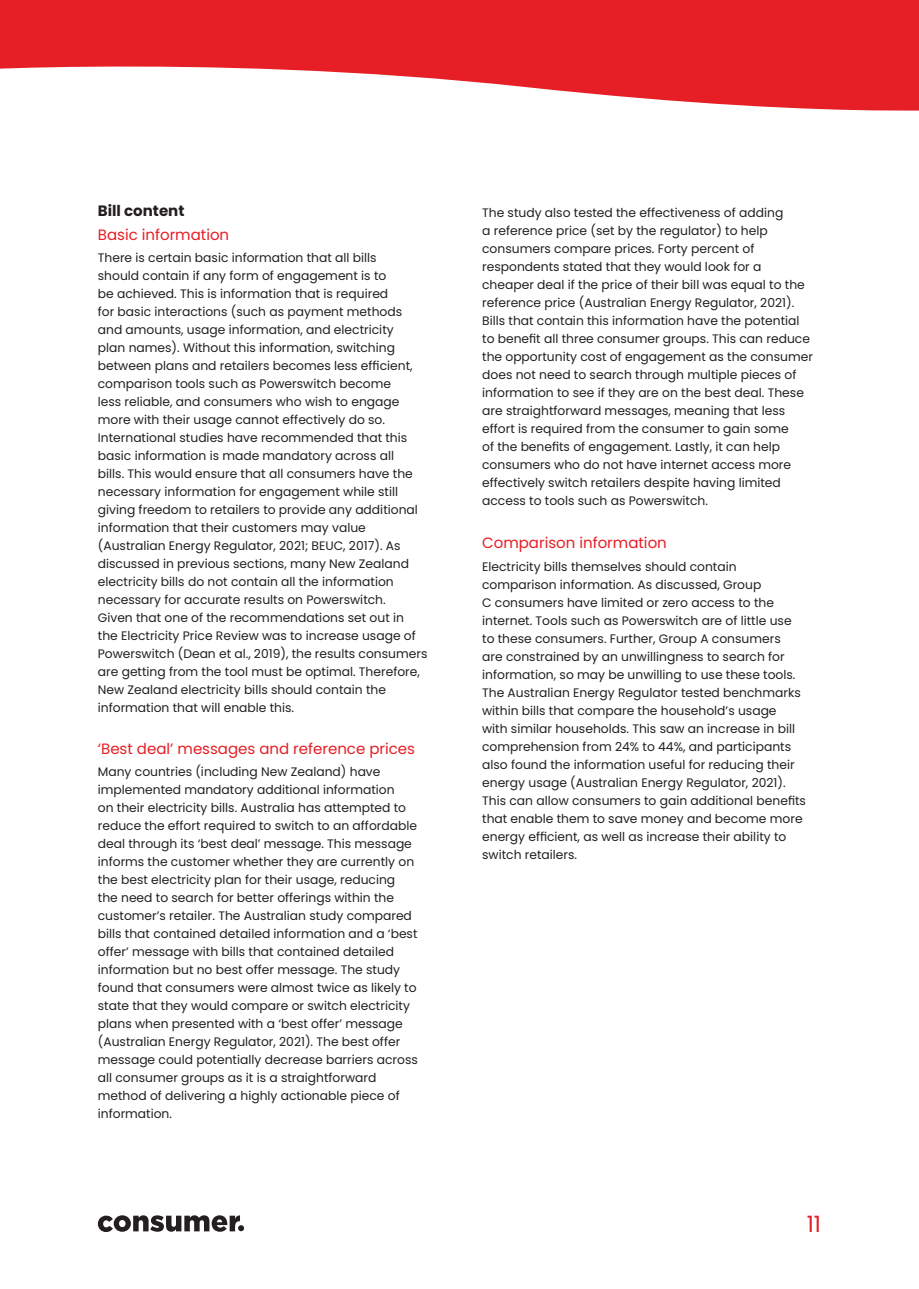
<style>
.page{position:relative;width:919px;height:1289px;background:#fff}
.page>*{position:absolute;margin:0;border:0;box-sizing:border-box;transform-origin:0 0}
.t1{font:22.5px "Poppins";color:#e61e25}
.t2{font:15px "Poppins";color:#e61e25}
.t3{font:700 15px "Poppins";color:#231f20}
.t4{font:12.3px/18px "Poppins";color:#231f20}
</style>
<div class="page">
<svg style="left:0;top:0;width:918px;height:111px;fill:#e61e25"></svg>
<svg style="left:98px;top:1215px;width:146px;height:16px"></svg>
<p class="t3" style="left:98px;top:202px;width:88px">Bill content</p>
<p class="t2" style="left:98px;top:226px;width:133px">Basic information</p>
<p class="t4" style="left:98px;top:248px;width:331px">There is certain basic information that all bills<br>should contain if any form of engagement is to<br>be achieved. This is information that is required<br>for basic interactions (such as payment methods and amounts, usage information, and electricity<br>plan names). Without this information, switching between plans and retailers becomes less efficient, comparison tools such as Powerswitch become<br>less reliable, and consumers who wish to engage more with their usage cannot effectively do so.<br>International studies have recommended that this basic information is made mandatory across all<br>bills. This would ensure that all consumers have the necessary information for engagement while still giving freedom to retailers to provide any additional information that their customers may value (Australian Energy Regulator, 2021; BEUC, 2017). As discussed in previous sections, many New Zealand electricity bills do not contain all the information necessary for accurate results on Powerswitch.<br>Given that one of the recommendations set out in<br>the Electricity Price Review was to increase usage of Powerswitch (Dean et al., 2019), the results consumers are getting from the tool must be optimal. Therefore, New Zealand electricity bills should contain the information that will enable this.</p>
<p class="t2" style="left:98px;top:740px;width:319px">‘Best deal’ messages and reference prices</p>
<p class="t4" style="left:98px;top:762px;width:321px">Many countries (including New Zealand) have implemented mandatory additional information<br>on their electricity bills. Australia has attempted to reduce the effort required to switch to an affordable deal through its ‘best deal’ message. This message informs the customer whether they are currently on the best electricity plan for their usage, reducing the need to search for better offerings within the customer’s retailer. The Australian study compared bills that contained detailed information and a ‘best offer’ message with bills that contained detailed information but no best offer message. The study found that consumers were almost twice as likely to state that they would compare or switch electricity plans when presented with a ‘best offer’ message (Australian Energy Regulator, 2021). The best offer message could potentially decrease barriers across all consumer groups as it is a straightforward method of delivering a highly actionable piece of information.</p>
<p class="t4" style="left:482px;top:203px;width:332px">The study also tested the effectiveness of adding<br>a reference price (set by the regulator) to help consumers compare prices. Forty percent of respondents stated that they would look for a cheaper deal if the price of their bill was equal to the reference price (Australian Energy Regulator, 2021).<br>Bills that contain this information have the potential to benefit all three consumer groups. This can reduce the opportunity cost of engagement as the consumer does not need to search through multiple pieces of information to see if they are on the best deal. These are straightforward messages, meaning that less effort is required from the consumer to gain some<br>of the benefits of engagement. Lastly, it can help consumers who do not have internet access more effectively switch retailers despite having limited access to tools such as Powerswitch.</p>
<p class="t2" style="left:482px;top:534px;width:186px">Comparison information</p>
<p class="t4" style="left:482px;top:557px;width:325px">Electricity bills themselves should contain comparison information. As discussed, Group<br>C consumers have limited or zero access to the internet. Tools such as Powerswitch are of little use to these consumers. Further, Group A consumers<br>are constrained by an unwillingness to search for information, so may be unwilling to use these tools.<br>The Australian Energy Regulator tested benchmarks within bills that compare the household’s usage<br>with similar households. This saw an increase in bill comprehension from 24% to 44%, and participants also found the information useful for reducing their energy usage (Australian Energy Regulator, 2021).<br>This can allow consumers to gain additional benefits that enable them to save money and become more energy efficient, as well as increase their ability to switch retailers.</p>
<p class="t1" style="left:806px;top:1210px;width:16px">11</p>
</div>
